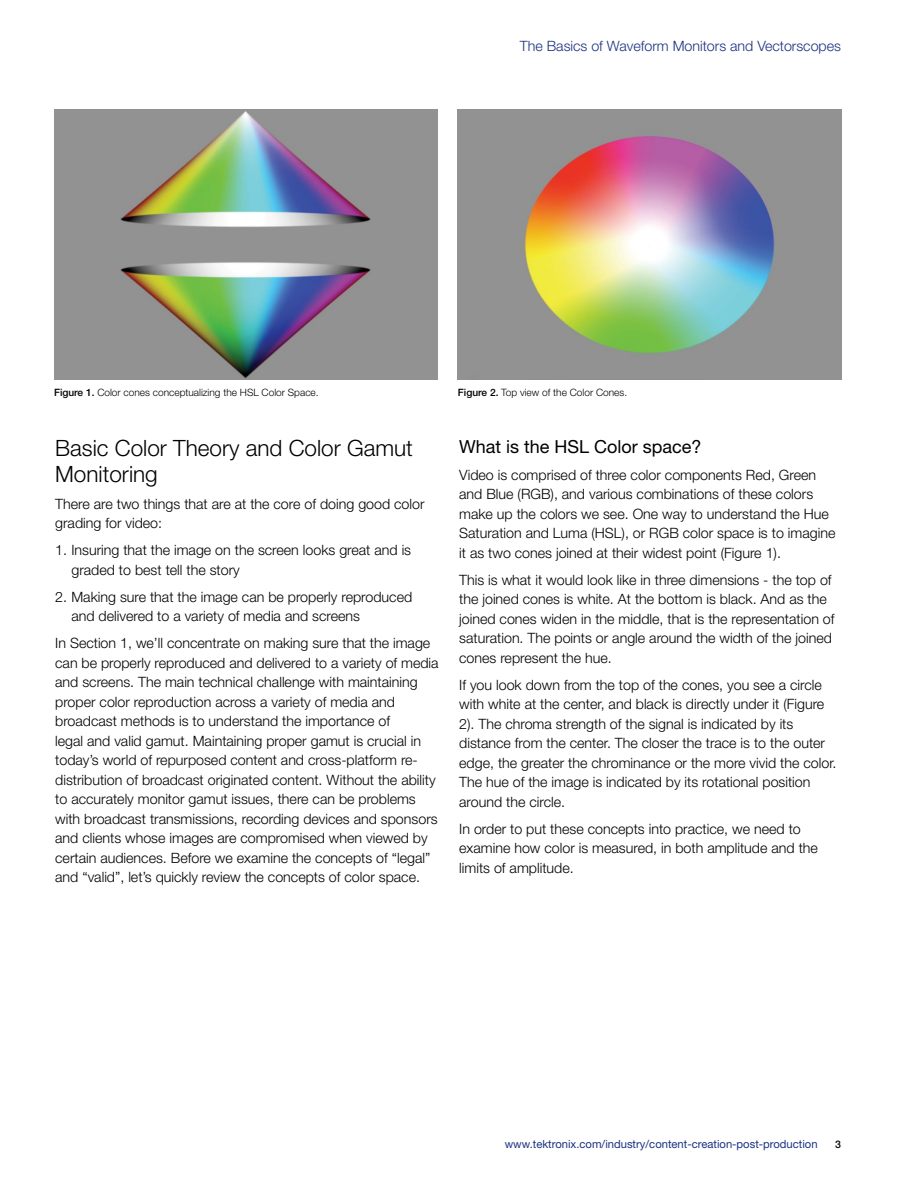
<style>
.page{position:relative;width:918px;height:1188px;background:#fff}
.page>*{position:absolute;margin:0;border:0;box-sizing:border-box;transform-origin:0 0}
.t1{font:300 22.5px/25.5px "Helvetica Neue";color:#000}
.t2{font:18px "Helvetica Neue";color:#000}
.t3{font:300 14.25px/19.5px "Helvetica Neue";color:#000}
.t4{font:300 14.25px "Helvetica Neue";color:#1b3281}
.t5{font:11.25px "Helvetica Neue";color:#1b3281}
.t6{font:500 10.5px "Helvetica Neue";color:#000}
.t7{font:300 10.2px "Helvetica Neue";color:#000}
.s1{font-weight:500}
</style>
<div class="page">
<img style="left:458px;top:109px;width:383px;height:270px">
<img style="left:54px;top:110px;width:383px;height:270px">
<p class="t4" style="left:520px;top:38px;width:323px">The Basics of Waveform Monitors and Vectorscopes</p>
<p class="t7" style="left:54px;top:386px;width:266px"><span class="s1">Figure 1.</span> Color cones conceptualizing the HSL Color Space.</p>
<p class="t7" style="left:458px;top:386px;width:171px"><span class="s1">Figure 2.</span> Top view of the Color Cones.</p>
<h1 class="t1" style="left:55px;top:435px;width:359px">Basic Color Theory and Color Gamut<br>Monitoring</h1>
<p class="t3" style="left:55px;top:494px;width:371px">There are two things that are at the core of doing good color grading for video:</p>
<p class="t3" style="left:71px;top:540px;width:341px;text-indent:-16px">1. Insuring that the image on the screen looks great and is graded to best tell the story</p>
<p class="t3" style="left:71px;top:587px;width:342px;text-indent:-16px">2. Making sure that the image can be properly reproduced and delivered to a variety of media and screens</p>
<p class="t3" style="left:55px;top:633px;width:385px">In Section 1, we’ll concentrate on making sure that the image can be properly reproduced and delivered to a variety of media and screens. The main technical challenge with maintaining proper color reproduction across a variety of media and broadcast methods is to understand the importance of<br>legal and valid gamut. Maintaining proper gamut is crucial in today’s world of repurposed content and cross-platform re&shy;distribution of broadcast originated content. Without the ability to accurately monitor gamut issues, there can be problems with broadcast transmissions, recording devices and sponsors and clients whose images are compromised when viewed by certain audiences. Before we examine the concepts of “legal” and “valid”, let’s quickly review the concepts of color space.</p>
<p class="t2" style="left:459px;top:435px;width:244px">What is the HSL Color space?</p>
<p class="t3" style="left:459px;top:465px;width:378px">Video is comprised of three color components Red, Green and Blue (RGB), and various combinations of these colors make up the colors we see. One way to understand the Hue Saturation and Luma (HSL), or RGB color space is to imagine it as two cones joined at their widest point (Figure 1).</p>
<p class="t3" style="left:459px;top:570px;width:377px">This is what it would look like in three dimensions - the top of the joined cones is white. At the bottom is black. And as the joined cones widen in the middle, that is the representation of saturation. The points or angle around the width of the joined cones represent the hue.</p>
<p class="t3" style="left:459px;top:675px;width:379px">If you look down from the top of the cones, you see a circle with white at the center, and black is directly under it (Figure 2). The chroma strength of the signal is indicated by its distance from the center. The closer the trace is to the outer edge, the greater the chrominance or the more vivid the color.<br>The hue of the image is indicated by its rotational position around the circle.</p>
<p class="t3" style="left:459px;top:819px;width:360px">In order to put these concepts into practice, we need to examine how color is measured, in both amplitude and the limits of amplitude.</p>
<p class="t5" style="left:505px;top:1138px;width:314px">www.tektronix.com/industry/content-creation-post-production</p>
<p class="t6" style="left:835px;top:1138px;width:7px">3</p>
</div>
